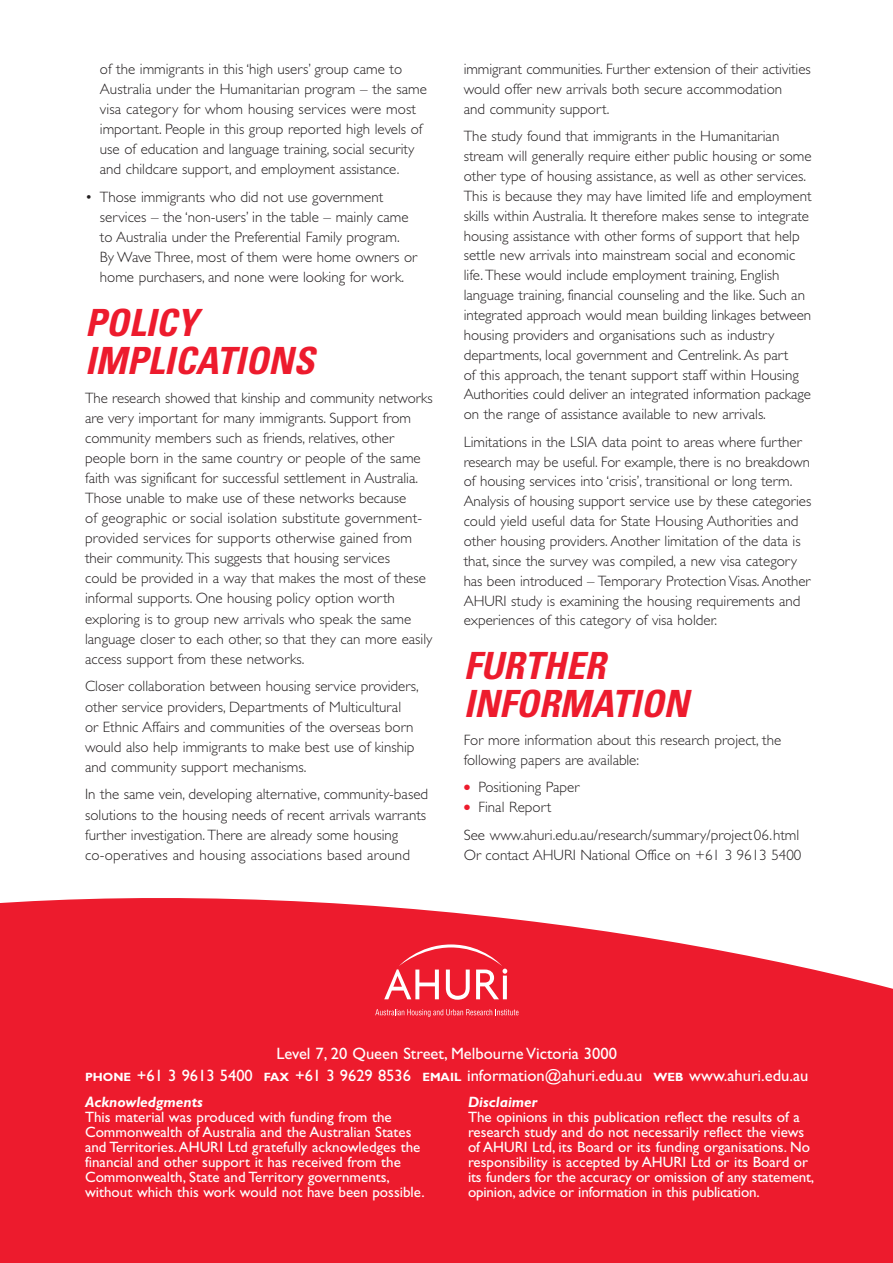
<style>
.page{position:relative;width:893px;height:1263px;background:#fff}
.page>*{position:absolute;margin:0;border:0;box-sizing:border-box;transform-origin:0 0}
.t1{font:italic 700 condensed 37.5px/37.5px "Univers";color:#ed1b2d}
.t2{font:16.5px/21.6px "Gill Sans";color:#fff;text-align:center}
.t3{font:300 15px/20.1px "Gill Sans";color:#231f20}
.t4{font:15px/15px "Gill Sans";color:#fff}
.t5{font:italic 700 15px "Gill Sans";color:#fff}
.s1{font-size:22.5px;color:#ed1b2d}
.s2{font-weight:700;font-size:12px}
</style>
<div class="page">
<svg style="left:0;top:898px;width:892px;height:365px;background:#ee2b3b"></svg>
<svg style="left:384px;top:944px;width:123px;height:56px"></svg>
<svg style="left:375px;top:1009px;width:143px;height:8px"></svg>
<p class="t3" style="left:100px;top:61px;width:329px">of the immigrants in this ‘high users’ group came to Australia under the Humanitarian program – the same visa category for whom housing services were most important. People in this group reported high levels of use of education and language training, social security and childcare support, and employment assistance.</p>
<p class="t3" style="left:100px;top:189px;width:319px;text-indent:-15px">• Those immigrants who did not use government services – the ‘non-users’ in the table – mainly came to Australia under the Preferential Family program.<br>By Wave Three, most of them were home owners or home purchasers, and none were looking for work.</p>
<h1 class="t1" style="left:85px;top:308px;width:230px">POLICY<br>IMPLICATIONS</h1>
<p class="t3" style="left:85px;top:389px;width:349px">The research showed that kinship and community networks are very important for many immigrants. Support from community members such as friends, relatives, other people born in the same country or people of the same faith was significant for successful settlement in Australia.<br>Those unable to make use of these networks because<br>of geographic or social isolation substitute government&shy;provided services for supports otherwise gained from their community. This suggests that housing services<br>could be provided in a way that makes the most of these informal supports. One housing policy option worth exploring is to group new arrivals who speak the same language closer to each other, so that they can more easily access support from these networks.</p>
<p class="t3" style="left:85px;top:678px;width:335px">Closer collaboration between housing service providers, other service providers, Departments of Multicultural<br>or Ethnic Affairs and communities of the overseas born would also help immigrants to make best use of kinship and community support mechanisms.</p>
<p class="t3" style="left:85px;top:786px;width:344px">In the same vein, developing alternative, community-based solutions to the housing needs of recent arrivals warrants further investigation. There are already some housing co-operatives and housing associations based around</p>
<p class="t3" style="left:463px;top:61px;width:348px">immigrant communities. Further extension of their activities would offer new arrivals both secure accommodation<br>and community support.</p>
<p class="t3" style="left:463px;top:128px;width:349px">The study found that immigrants in the Humanitarian stream will generally require either public housing or some other type of housing assistance, as well as other services.<br>This is because they may have limited life and employment skills within Australia. It therefore makes sense to integrate housing assistance with other forms of support that help settle new arrivals into mainstream social and economic life. These would include employment training, English language training, financial counseling and the like. Such an integrated approach would mean building linkages between housing providers and organisations such as industry departments, local government and Centrelink. As part<br>of this approach, the tenant support staff within Housing Authorities could deliver an integrated information package on the range of assistance available to new arrivals.</p>
<p class="t3" style="left:463px;top:433px;width:349px">Limitations in the LSIA data point to areas where further research may be useful. For example, there is no breakdown of housing services into ‘crisis’, transitional or long term.<br>Analysis of housing support service use by these categories could yield useful data for State Housing Authorities and other housing providers. Another limitation of the data is that, since the survey was compiled, a new visa category has been introduced – Temporary Protection Visas. Another AHURI study is examining the housing requirements and experiences of this category of visa holder.</p>
<h1 class="t1" style="left:463px;top:651px;width:226px">FURTHER<br>INFORMATION</h1>
<p class="t3" style="left:463px;top:732px;width:319px">For more information about this research project, the following papers are available:</p>
<p class="t3" style="left:461px;top:779px;width:119px"><span class="s1">•</span> Positioning Paper</p>
<p class="t3" style="left:461px;top:795px;width:339px;line-height:27.5px"><span class="s1">•</span> Final Report<br>See www.ahuri.edu.au/research/summary/project06.html</p>
<p class="t3" style="left:463px;top:846px;width:339px">Or contact AHURI National Office on +61 3 9613 5400</p>
<p class="t2" style="left:85px;top:1044px;width:724px">Level 7, 20 Queen Street, Melbourne Victoria 3000<br><span class="s2">PHONE</span> +61 3 9613 5400 <span class="s2">FAX</span> +61 3 9629 8536 <span class="s2">EMAIL</span> information@ahuri.edu.au <span class="s2">WEB</span> www.ahuri.edu.au</p>
<p class="t5" style="left:85px;top:1097px;width:119px">Acknowledgments</p>
<p class="t4" style="left:85px;top:1111px;width:341px">This material was produced with funding from the Commonwealth of Australia and the Australian States and Territories.AHURI Ltd gratefully acknowledges the financial and other support it has received from the Commonwealth, State and Territory governments, without which this work would not have been possible.</p>
<p class="t5" style="left:468px;top:1097px;width:71px">Disclaimer</p>
<p class="t4" style="left:468px;top:1111px;width:348px">The opinions in this publication reflect the results of a research study and do not necessarily reflect the views of AHURI Ltd, its Board or its funding organisations. No responsibility is accepted by AHURI Ltd or its Board or its funders for the accuracy or omission of any statement, opinion, advice or information in this publication.</p>
</div>
